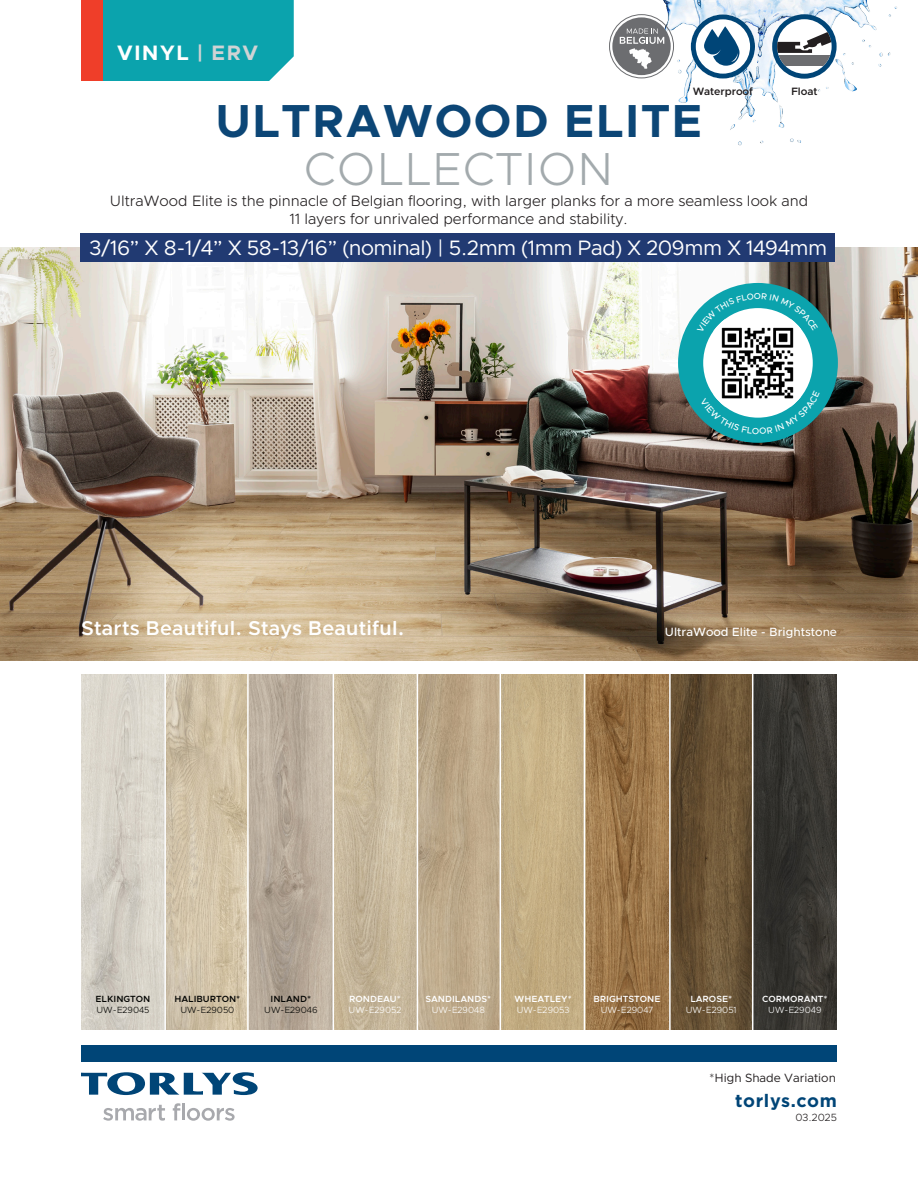
<style>
.page{position:relative;width:918px;height:1188px;background:#fff}
.page>*{position:absolute;margin:0;border:0;box-sizing:border-box;transform-origin:0 0}
.t1{font:700 46.5px "Clarity City";letter-spacing:.02em;color:#0c4676}
.t2{font:300 46.5px "Clarity City";letter-spacing:.02em;color:#a3aaad}
.t3{font:21px "Clarity City";letter-spacing:-.02em;color:#fff}
.t4{font:700 21px "Clarity City";letter-spacing:.05em;color:#fff}
.t5{font:600 20.1px "Clarity City";letter-spacing:.01em;color:#fff}
.t6{font:700 18px "Gotham HTF";letter-spacing:.04em;color:#004577}
.t7{font:300 15px/18px "Clarity City";color:#231f20;text-align:center}
.t8{font:500 12px "Clarity City";color:#fff}
.t9{font:12px "Clarity City";color:#231f20}
.t10{font:600 10.65px "Clarity City";letter-spacing:-.01em;color:#231f20}
.t11{font:300 10.5px "Clarity City";color:#231f20}
.t12{font:600 9px "Clarity City";color:#fff}
.t13{font:300 9px "Clarity City";color:#fff}
.t14{font:600 9px "Clarity City";color:#040503}
.t15{font:300 9px "Clarity City";color:#040503}
.t16{font:500 8.7px "Clarity City";color:#fff}
.s1{color:#cfd3d4}
</style>
<div class="page">
<img style="left:609px;top:0;width:288px;height:146px">
<img style="left:0;top:247px;width:918px;height:413px">
<div style="left:678px;top:283px;width:160px;height:160px;background:#0ba3ad;border-radius:50%"></div>
<div style="left:703px;top:308px;width:110px;height:110px;background:#fff;border-radius:50%"></div>
<img style="left:721px;top:328px;width:73px;height:63px">
<div style="left:81px;top:1045px;width:756px;height:17px;background:#004577"></div>
<div style="left:80px;top:233px;width:755px;height:29px;background:#213a72"></div>
<svg style="left:81px;top:1072px;width:177px;height:23px"></svg>
<svg style="left:103px;top:1105px;width:62px;height:16px"></svg>
<svg style="left:173px;top:1103px;width:7px;height:17px"></svg>
<hr style="left:182px;top:1103px;width:3px;height:17px;background:#a8a9ad">
<svg style="left:187px;top:1108px;width:48px;height:13px"></svg>
<div style="left:103px;top:0;width:191px;height:81px;background:#0ba3ad"></div>
<div style="left:81px;top:0;width:22px;height:81px;background:#ef3e29"></div>
<img style="left:81px;top:674px;width:756px;height:355px">
<hr style="left:164px;top:668px;width:2px;height:365px;background:#fff">
<hr style="left:247px;top:668px;width:2px;height:365px;background:#fff">
<hr style="left:333px;top:668px;width:1px;height:365px;background:#fff">
<hr style="left:417px;top:668px;width:1px;height:365px;background:#fff">
<hr style="left:500px;top:668px;width:1px;height:365px;background:#fff">
<hr style="left:584px;top:668px;width:1px;height:365px;background:#fff">
<hr style="left:669px;top:668px;width:2px;height:365px;background:#fff">
<hr style="left:752px;top:668px;width:1px;height:365px;background:#fff">
<svg style="left:772px;top:14px;width:65px;height:65px"></svg>
<svg style="left:777px;top:19px;width:55px;height:55px"></svg>
<svg style="left:777px;top:27px;width:55px;height:26px"></svg>
<svg style="left:777px;top:56px;width:55px;height:10px"></svg>
<svg style="left:691px;top:14px;width:64px;height:65px"></svg>
<div style="left:609px;top:14px;width:65px;height:64px;border:1px solid #6c6d70;border-radius:50%"></div>
<div style="left:612px;top:17px;width:59px;height:58px;background:#6c6d70;border-radius:50%"></div>
<svg style="left:620px;top:29px;width:44px;height:40px"></svg>
<svg style="left:697px;top:293px;width:57px;height:39px"></svg>
<svg style="left:762px;top:293px;width:56px;height:38px"></svg>
<svg style="left:700px;top:391px;width:120px;height:43px"></svg>
<p class="t4" style="left:117px;top:39px;width:143px">VINYL <span class="s1">| ERV</span></p>
<p class="t10" style="left:693px;top:84px;width:62px">Waterproof</p>
<p class="t10" style="left:791px;top:84px;width:28px">Float</p>
<p class="t1" style="left:215px;top:91px;width:489px">ULTRAWOOD ELITE</p>
<p class="t2" style="left:304px;top:140px;width:312px">COLLECTION</p>
<p class="t7" style="left:110px;top:192px;width:700px">UltraWood Elite is the pinnacle of Belgian flooring, with larger planks for a more seamless look and<br>11 layers for unrivaled performance and stability.</p>
<p class="t3" style="left:89px;top:235px;width:739px">3/16” X 8-1/4” X 58-13/16” (nominal) | 5.2mm (1mm Pad) X 209mm X 1494mm</p>
<p class="t16" style="left:754px;top:291px;width:9px">O</p>
<p class="t5" style="left:81px;top:615px;width:325px">Starts Beautiful. Stays Beautiful.</p>
<p class="t8" style="left:665px;top:624px;width:174px">UltraWood Elite - Brightstone</p>
<p class="t14" style="left:96px;top:993px;width:56px">ELKINGTON</p>
<p class="t15" style="left:97px;top:1004px;width:55px">UW-E29045</p>
<p class="t14" style="left:174px;top:993px;width:68px">HALIBURTON*</p>
<p class="t15" style="left:180px;top:1004px;width:56px">UW-E29050</p>
<p class="t14" style="left:271px;top:993px;width:42px">INLAND*</p>
<p class="t15" style="left:264px;top:1004px;width:55px">UW-E29046</p>
<p class="t12" style="left:349px;top:993px;width:53px">RONDEAU*</p>
<p class="t13" style="left:349px;top:1004px;width:54px">UW-E29052</p>
<p class="t12" style="left:425px;top:993px;width:67px">SANDILANDS*</p>
<p class="t13" style="left:432px;top:1004px;width:55px">UW-E29048</p>
<p class="t12" style="left:515px;top:993px;width:59px">WHEATLEY*</p>
<p class="t13" style="left:517px;top:1004px;width:55px">UW-E29053</p>
<p class="t12" style="left:593px;top:993px;width:68px">BRIGHTSTONE</p>
<p class="t13" style="left:601px;top:1004px;width:54px">UW-E29047</p>
<p class="t12" style="left:690px;top:993px;width:43px">LAROSE*</p>
<p class="t13" style="left:686px;top:1004px;width:53px">UW-E29051</p>
<p class="t12" style="left:762px;top:993px;width:67px">CORMORANT*</p>
<p class="t13" style="left:768px;top:1004px;width:55px">UW-E29049</p>
<p class="t9" style="left:709px;top:1070px;width:128px">*High Shade Variation</p>
<p class="t6" style="left:735px;top:1090px;width:103px">torlys.com</p>
<p class="t11" style="left:795px;top:1110px;width:43px">03.2025</p>
</div>
